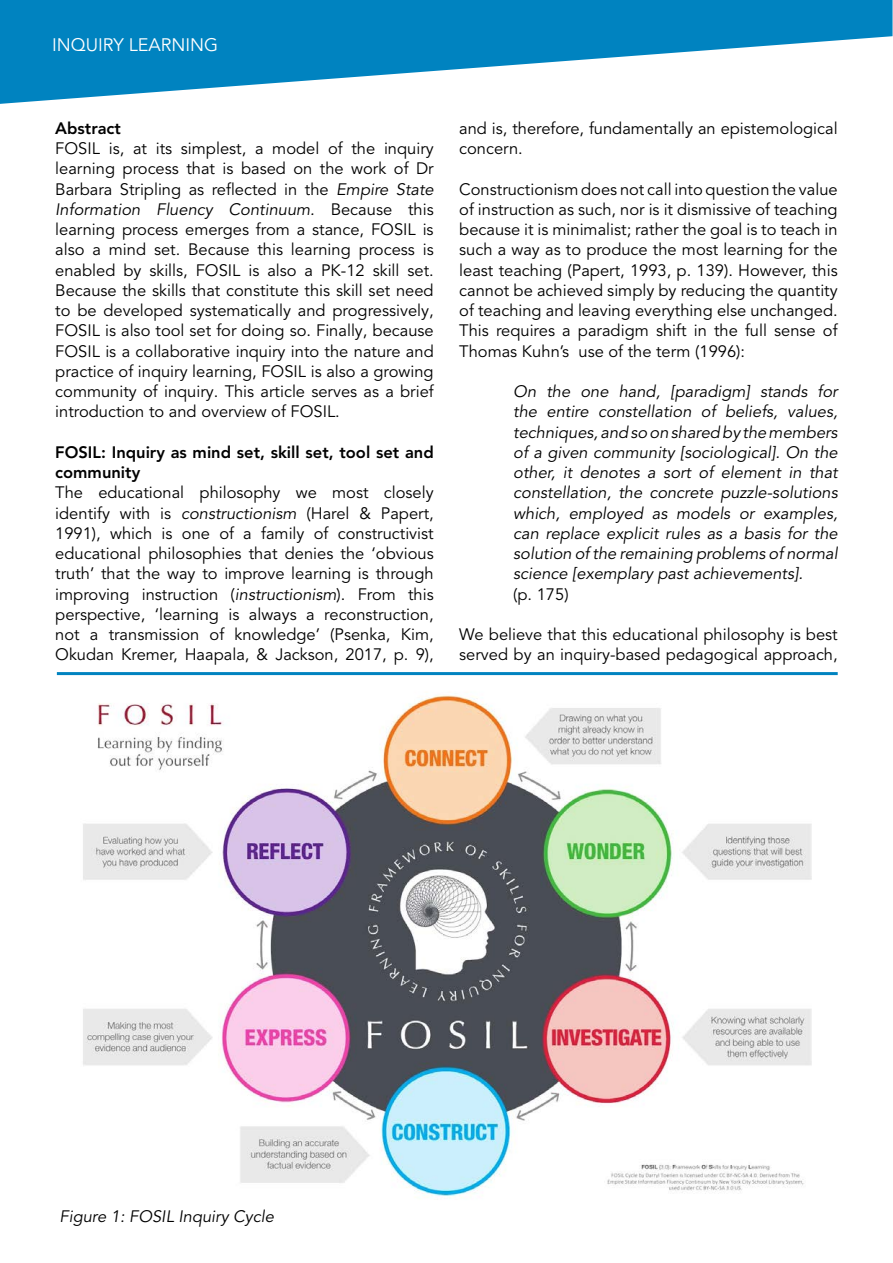
<style>
.page{position:relative;width:893px;height:1263px;background:#fff}
.page>*{position:absolute;margin:0;border:0;box-sizing:border-box;transform-origin:0 0}
.t1{font:18px "Avenir LT Pro";color:#fff}
.t2{font:16.5px/20.2px "Avenir LT Pro";color:#000;text-align:justify}
.t3{font:italic 16.5px/20.2px "Avenir LT Pro";color:#000;text-align:justify}
.t4{font:800 16.5px/20.2px "Avenir LT Pro";color:#000}
.s1{font-style:italic}
</style>
<div class="page">
<svg style="left:0;top:0;width:892px;height:104px;fill:#0083c0"></svg>
<img style="left:83px;top:695px;width:729px;height:501px">
<hr style="left:57px;top:672px;width:781px;height:3px;background:#0083c0">
<p class="t1" style="left:52px;top:34px;width:168px">INQUIRY LEARNING</p>
<p class="t4" style="left:55px;top:118px;width:67px">Abstract</p>
<p class="t2" style="left:55px;top:139px;width:380px">FOSIL is, at its simplest, a model of the inquiry learning process that is based on the work of Dr Barbara Stripling as reflected in the <span class="s1">Empire State Information Fluency Continuum.</span> Because this learning process emerges from a stance, FOSIL is also a mind set. Because this learning process is enabled by skills, FOSIL is also a PK-12 skill set.<br>Because the skills that constitute this skill set need to be developed systematically and progressively, FOSIL is also tool set for doing so. Finally, because FOSIL is a collaborative inquiry into the nature and practice of inquiry learning, FOSIL is also a growing community of inquiry. This article serves as a brief introduction to and overview of FOSIL.</p>
<p class="t4" style="left:55px;top:442px;width:380px">FOSIL: Inquiry as mind set, skill set, tool set and community</p>
<p class="t2" style="left:55px;top:483px;width:380px">The educational philosophy we most closely identify with is <span class="s1">constructionism</span> (Harel &amp; Papert, 1991), which is one of a family of constructivist educational philosophies that denies the ‘obvious truth’ that the way to improve learning is through improving instruction (<span class="s1">instructionism</span>). From this perspective, ‘learning is always a reconstruction, not a transmission of knowledge’ (Psenka, Kim, Okudan Kremer, Haapala, &amp; Jackson, 2017, p. 9),</p>
<p class="t2" style="left:459px;top:118px;width:380px">and is, therefore, fundamentally an epistemological concern.</p>
<p class="t2" style="left:459px;top:179px;width:380px">Constructionism does not call into question the value of instruction as such, nor is it dismissive of teaching because it is minimalist; rather the goal is to teach in such a way as to produce the most learning for the least teaching (Papert, 1993, p. 139). However, this cannot be achieved simply by reducing the quantity of teaching and leaving everything else unchanged.<br>This requires a paradigm shift in the full sense of Thomas Kuhn’s use of the term (1996):</p>
<p class="t3" style="left:513px;top:382px;width:326px">On the one hand, [paradigm] stands for the entire constellation of beliefs, values, techniques, and so on shared by the members of a given community [sociological]. On the other, it denotes a sort of element in that constellation, the concrete puzzle-solutions which, employed as models or examples, can replace explicit rules as a basis for the solution of the remaining problems of normal science [exemplary past achievements].</p>
<p class="t2" style="left:513px;top:584px;width:57px">(p. 175)</p>
<p class="t2" style="left:459px;top:625px;width:380px">We believe that this educational philosophy is best served by an inquiry-based pedagogical approach,</p>
<p class="t3" style="left:60px;top:1206px;width:216px">Figure 1: FOSIL Inquiry Cycle</p>
</div>
